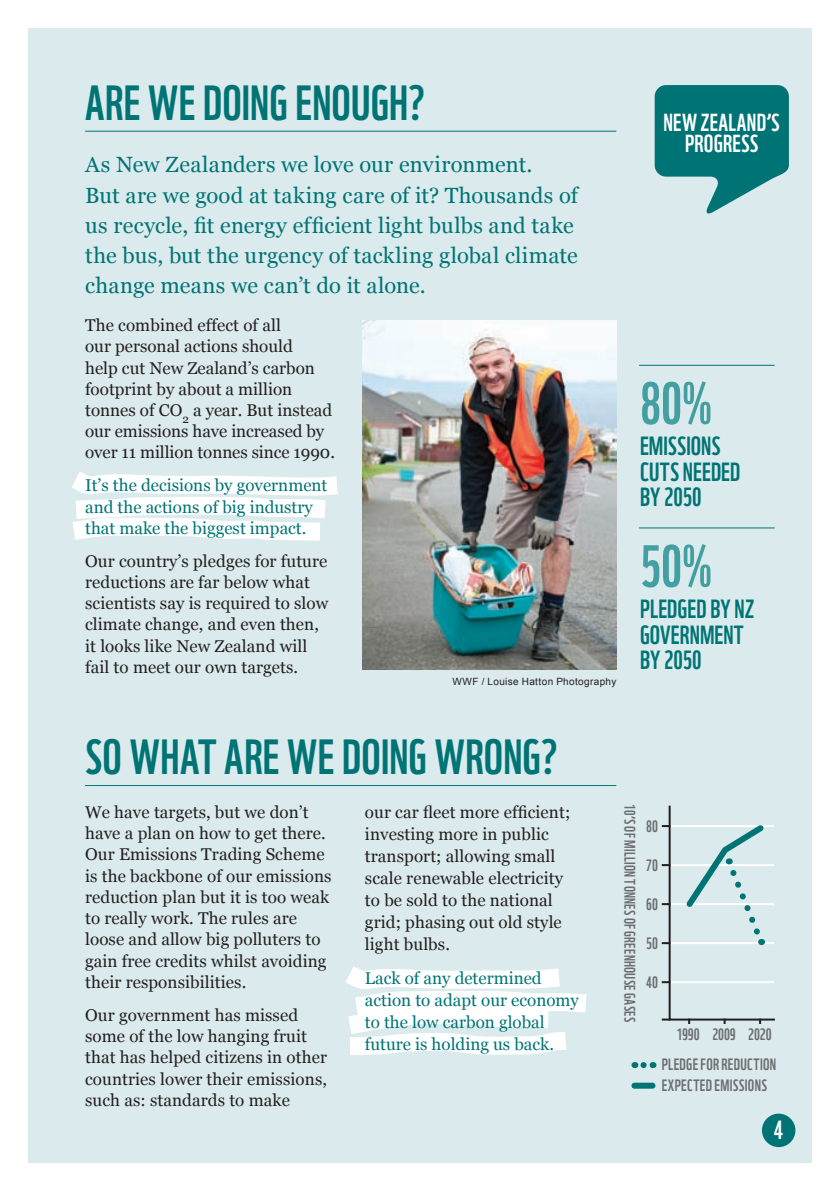
<style>
.page{position:relative;width:840px;height:1191px;background:#fff}
.page>*{position:absolute;margin:0;border:0;box-sizing:border-box;transform-origin:0 0}
.t1{font:57.6px "WWF";color:#439fa2}
.t2{font:48px "WWF";color:#007475}
.t3{font:25.6px/25.6px "WWF";letter-spacing:.005em;color:#007475}
.t4{font:25.6px "WWF";color:#fff}
.t5{font:24px/21.6px "WWF";letter-spacing:.015em;color:#fff;text-align:center}
.t6{font:22px/30.2px "Georgia";letter-spacing:.01em;color:#007475}
.t7{font:17px/21.2px "Georgia";letter-spacing:.005em;color:#231f20}
.t8{font:17px/22px "Georgia";color:#007475}
.t9{font:16px/20.4px "WWF";letter-spacing:.015em;color:#6c6d70}
.t10{font:16px "WWF";letter-spacing:-.005em;color:#6c6d70}
.t11{font:15px "WWF";letter-spacing:.02em;color:#6c6d70}
.t12{font:10px "Arial";letter-spacing:.035em;color:#231f20}
</style>
<div class="page">
<div style="left:28px;top:28px;width:783px;height:1134px;background:#dbeaec"></div>
<div style="left:761px;top:1113px;width:34px;height:34px;background:#007475;border-radius:50%"></div>
<svg style="left:72px;top:472px;width:266px;height:69px"></svg>
<svg style="left:654px;top:85px;width:134px;height:129px"></svg>
<svg style="left:346px;top:966px;width:241px;height:89px"></svg>
<hr style="left:85px;top:131px;width:531px;height:1px;background:#007475">
<hr style="left:85px;top:785px;width:531px;height:1px;background:#007475">
<img style="left:362px;top:320px;width:254px;height:349px">
<div style="left:634px;top:1082px;width:18px;height:6px;background:#007475"></div>
<svg style="left:643px;top:1062px;width:10px;height:6px"></svg>
<hr style="left:638px;top:527px;width:136px;height:1px;background:#007475">
<hr style="left:638px;top:365px;width:136px;height:1px;background:#007475">
<svg style="left:661px;top:805px;width:114px;height:219px"></svg>
<h2 class="t2" style="left:85px;top:65px;width:341px">ARE WE DOING ENOUGH?</h2>
<p class="t6" style="left:85px;top:150px;width:494px">As New Zealanders we love our environment.<br>But are we good at taking care of it? Thousands of us recycle, fit energy efficient light bulbs and take the bus, but the urgency of tackling global climate change means we can’t do it alone.</p>
<p class="t7" style="left:85px;top:315px;width:251px">The combined effect of all<br>our personal actions should<br>help cut New Zealand’s carbon footprint by about a million tonnes of CO<sub>2</sub> a year. But instead our emissions have increased by over 11 million tonnes since 1990.</p>
<p class="t8" style="left:85px;top:475px;width:244px;line-height:21.2px">It’s the decisions by government and the actions of big industry that make the biggest impact.</p>
<p class="t7" style="left:85px;top:550px;width:244px">Our country’s pledges for future reductions are far below what scientists say is required to slow climate change, and even then, it looks like New Zealand will fail to meet our own targets.</p>
<p class="t12" style="left:452px;top:675px;width:165px">WWF / Louise Hatton Photography</p>
<h3 class="t5" style="left:663px;top:109px;width:117px">NEW ZEALAND’S<br>PROGRESS</h3>
<h1 class="t1" style="left:639px;top:358px;width:74px">80%</h1>
<h3 class="t3" style="left:639px;top:431px;width:102px">EMISSIONS<br>CUTS NEEDED<br>BY 2050</h3>
<h1 class="t1" style="left:639px;top:521px;width:74px">50%</h1>
<h3 class="t3" style="left:639px;top:593px;width:115px">PLEDGED BY NZ<br>GOVERNMENT<br>BY 2050</h3>
<h2 class="t2" style="left:85px;top:719px;width:474px">SO WHAT ARE WE DOING WRONG?</h2>
<p class="t7" style="left:85px;top:801px;width:248px">We have targets, but we don’t have a plan on how to get there.<br>Our Emissions Trading Scheme is the backbone of our emissions reduction plan but it is too weak to really work. The rules are loose and allow big polluters to gain free credits whilst avoiding their responsibilities.</p>
<p class="t7" style="left:85px;top:1004px;width:243px">Our government has missed some of the low hanging fruit that has helped citizens in other countries lower their emissions, such as: standards to make</p>
<p class="t7" style="left:365px;top:801px;width:207px;line-height:22px">our car fleet more efficient; investing more in public transport; allowing small scale renewable electricity to be sold to the national grid; phasing out old style light bulbs.</p>
<p class="t8" style="left:365px;top:967px;width:215px">Lack of any determined action to adapt our economy to the low carbon global future is holding us back.</p>
<p class="t11" style="left:641px;top:804px;width:219px;rotate:90deg">10’S OF MILLION TONNES OF GREENHOUSE GASES</p>
<p class="t9" style="left:645px;top:814px;width:14px">80</p>
<p class="t9" style="left:646px;top:853px;width:13px">70</p>
<p class="t9" style="left:645px;top:892px;width:14px">60</p>
<p class="t9" style="left:645px;top:931px;width:14px">50</p>
<p class="t9" style="left:645px;top:970px;width:14px">40</p>
<p class="t10" style="left:676px;top:1021px;width:97px">1990 2009 2020</p>
<p class="t9" style="left:661px;top:1053px;width:116px">PLEDGE FOR REDUCTION<br>EXPECTED EMISSIONS</p>
<h3 class="t4" style="left:773px;top:1109px;width:11px">4</h3>
</div>
